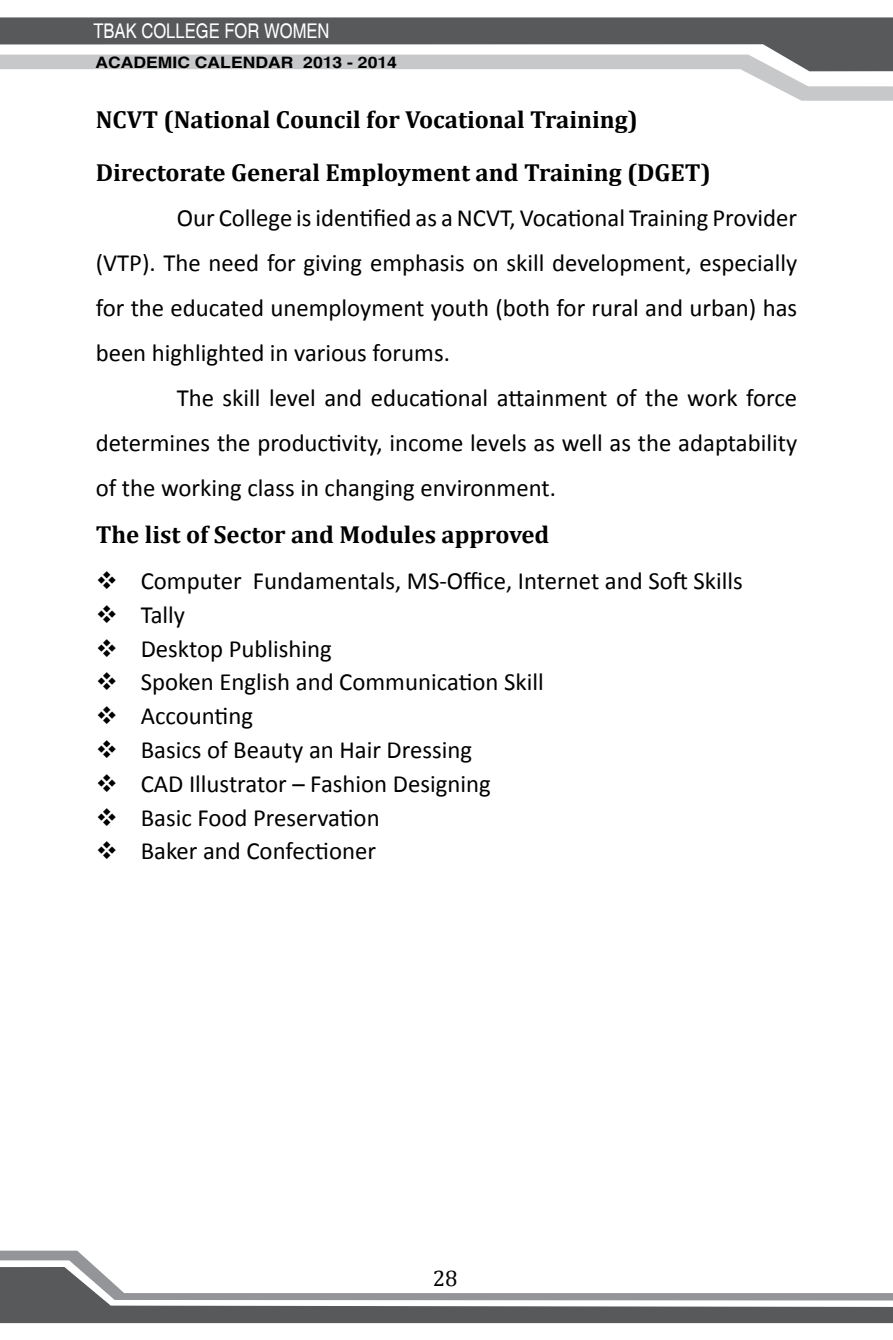
<style>
.page{position:relative;width:893px;height:1340px;background:#fff}
.page>*{position:absolute;margin:0;border:0;box-sizing:border-box;transform-origin:0 0}
.t1{font:24.75px/33.8px "Calibri";color:#000;text-align:justify}
.t2{font:700 24.75px/52.9px "Cambria";color:#000}
.t3{font:22.5px "Cambria";color:#000}
.t4{font:condensed 20.25px "Helvetica";color:#fff}
.t5{font:700 condensed 15.75px "Helvetica";color:#000;scale:1.36 1}
</style>
<div class="page">
<svg style="left:0;top:1300px;width:893px;height:23px;fill:#58595b"></svg>
<svg style="left:0;top:1250px;width:893px;height:50px"></svg>
<svg style="left:0;top:17px;width:893px;height:38px;fill:#58595b"></svg>
<svg style="left:0;top:55px;width:893px;height:46px"></svg>
<p class="t4" style="left:93px;top:19px;width:238px">TBAK COLLEGE FOR WOMEN</p>
<p class="t5" style="left:95px;top:53px;width:223px">ACADEMIC CALENDAR 2013 - 2014</p>
<p class="t2" style="left:96px;top:93px;width:617px">NCVT (National Council for Vocational Training)<br>Directorate General Employment and Training (DGET)</p>
<p class="t1" style="left:96px;top:194px;width:703px;line-height:45px;text-indent:81px">Our College is identified as a NCVT, Vocational Training Provider (VTP). The need for giving emphasis on skill development, especially for the educated unemployment youth (both for rural and urban) has been highlighted in various forums.</p>
<p class="t1" style="left:96px;top:374px;width:703px;line-height:45px;text-indent:81px">The skill level and educational attainment of the work force determines the productivity, income levels as well as the adaptability of the working class in changing environment.</p>
<p class="t2" style="left:96px;top:507px;width:455px">The list of Sector and Modules approved</p>
<p class="t1" style="left:141px;top:563px;width:604px;text-align:left">Computer Fundamentals, MS-Office, Internet and Soft Skills<br>Tally<br>Desktop Publishing<br>Spoken English and Communication Skill<br>Accounting<br>Basics of Beauty an Hair Dressing<br>CAD Illustrator – Fashion Designing<br>Basic Food Preservation<br>Baker and Confectioner</p>
<p class="t3" style="left:433px;top:1264px;width:26px">28</p>
</div>
